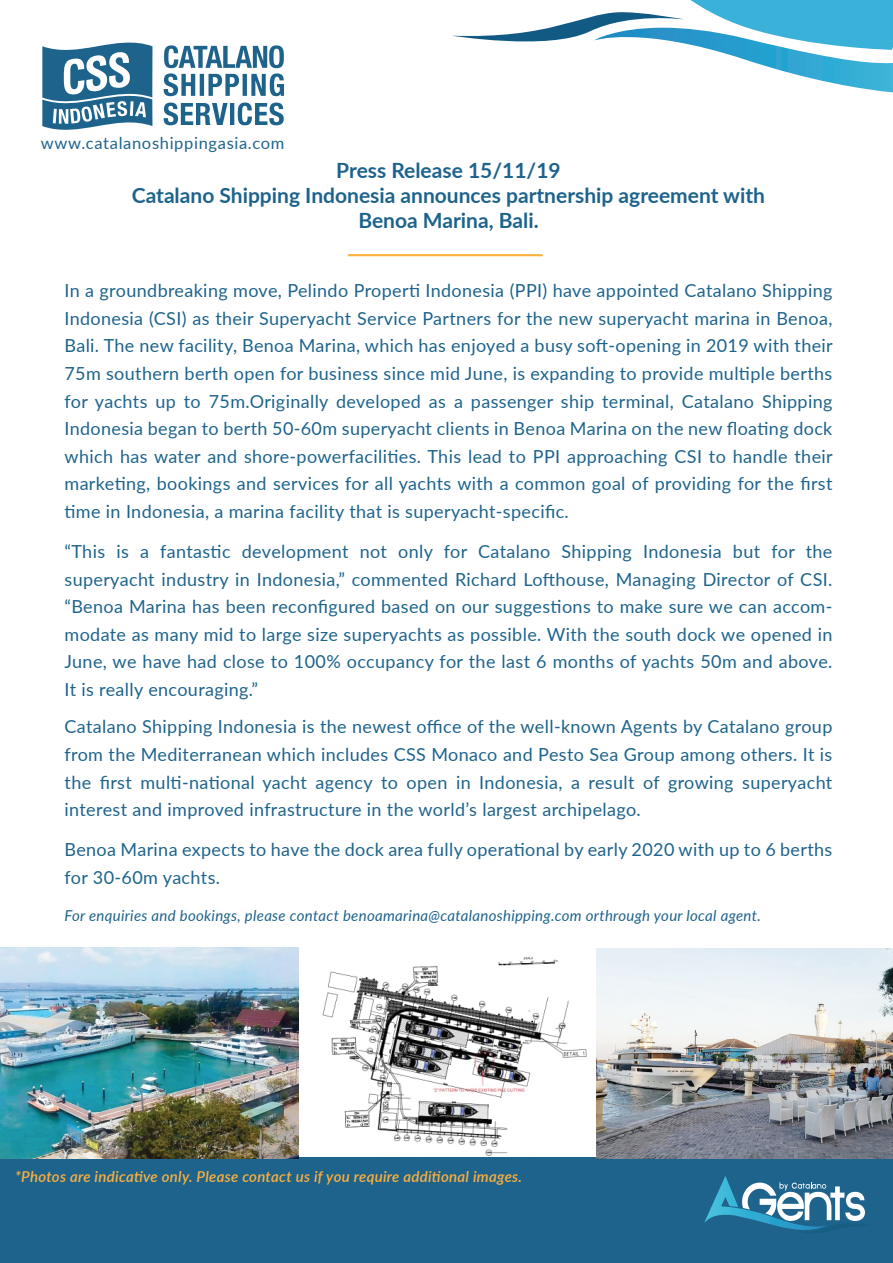
<style>
.page{position:relative;width:893px;height:1263px;background:#fff}
.page>*{position:absolute;margin:0;border:0;box-sizing:border-box;transform-origin:0 0}
.t1{font:700 21px/25.2px "Lato";color:#1e638c;text-align:center}
.t2{font:18px/27.6px "Lato";letter-spacing:.02em;color:#1e638c;text-align:justify}
.t3{font:16.5px "Lato";letter-spacing:.04em;color:#1e638c}
.t4{font:italic 15px "Lato";letter-spacing:.02em;color:#1e638c}
.t5{font:italic 600 15px "Lato";letter-spacing:.02em;color:#fbb03f}
</style>
<div class="page">
<div style="left:0;top:1158px;width:893px;height:105px;background:#1e638c"></div>
<svg style="left:164px;top:103px;width:120px;height:22px"></svg>
<svg style="left:164px;top:45px;width:120px;height:51px"></svg>
<svg style="left:42px;top:42px;width:110px;height:88px"></svg>
<div style="left:348px;top:254px;width:195px;height:2px;border:2px solid #fbb03f"></div>
<img style="left:322px;top:956px;width:265px;height:199px">
<img style="left:597px;top:948px;width:296px;height:210px">
<img style="left:0;top:947px;width:298px;height:211px">
<svg style="left:704px;top:1176px;width:161px;height:54px"></svg>
<img style="left:717px;top:51px;width:176px;height:41px">
<svg style="left:452px;top:0;width:441px;height:51px"></svg>
<p class="t3" style="left:41px;top:131px;width:245px">www.catalanoshippingasia.com</p>
<p class="t1" style="left:132px;top:156px;width:635px">Press Release 15/11/19<br>Catalano Shipping Indonesia announces partnership agreement with<br>Benoa Marina, Bali.</p>
<p class="t2" style="left:65px;top:276px;width:770px">In a groundbreaking move, Pelindo Properti Indonesia (PPI) have appointed Catalano Shipping Indonesia (CSI) as their Superyacht Service Partners for the new superyacht marina in Benoa, Bali. The new facility, Benoa Marina, which has enjoyed a busy soft-opening in 2019 with their 75m southern berth open for business since mid June, is expanding to provide multiple berths for yachts up to 75m.Originally developed as a passenger ship terminal, Catalano Shipping Indonesia began to berth 50-60m superyacht clients in Benoa Marina on the new floating dock which has water and shore-powerfacilities. This lead to PPI approaching CSI to handle their marketing, bookings and services for all yachts with a common goal of providing for the first time in Indonesia, a marina facility that is superyacht-specific.</p>
<p class="t2" style="left:65px;top:537px;width:769px">“This is a fantastic development not only for Catalano Shipping Indonesia but for the superyacht industry in Indonesia,” commented Richard Lofthouse, Managing Director of CSI. “Benoa Marina has been reconfigured based on our suggestions to make sure we can accom&shy;modate as many mid to large size superyachts as possible. With the south dock we opened in June, we have had close to 100% occupancy for the last 6 months of yachts 50m and above.<br>It is really encouraging.”</p>
<p class="t2" style="left:65px;top:712px;width:769px">Catalano Shipping Indonesia is the newest office of the well-known Agents by Catalano group from the Mediterranean which includes CSS Monaco and Pesto Sea Group among others. It is the first multi-national yacht agency to open in Indonesia, a result of growing superyacht interest and improved infrastructure in the world’s largest archipelago.</p>
<p class="t2" style="left:65px;top:835px;width:769px">Benoa Marina expects to have the dock area fully operational by early 2020 with up to 6 berths for 30-60m yachts.</p>
<p class="t4" style="left:65px;top:905px;width:698px">For enquiries and bookings, please contact benoamarina@catalanoshipping.com orthrough your local agent.</p>
<p class="t5" style="left:15px;top:1165px;width:509px">*Photos are indicative only. Please contact us if you require additional images.</p>
</div>
